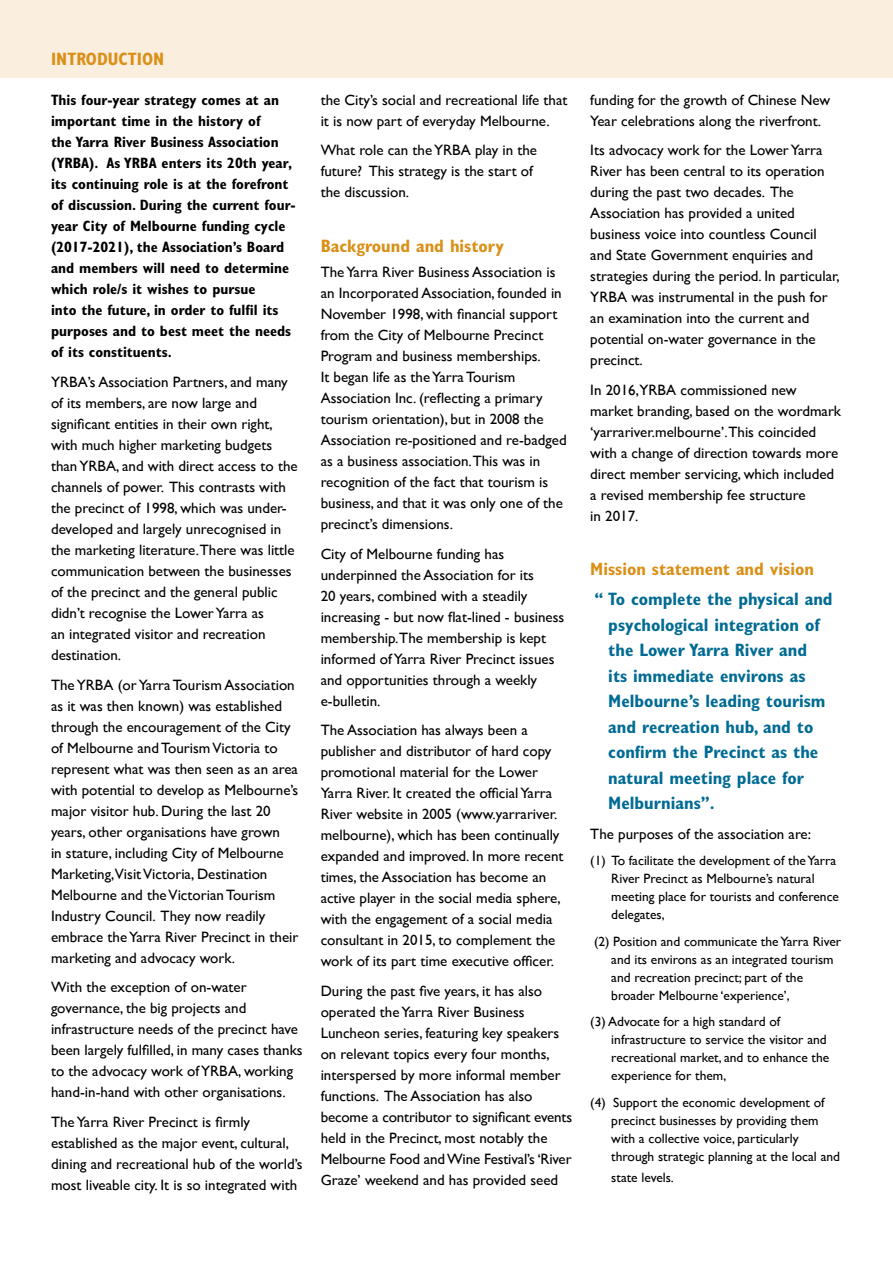
<style>
.page{position:relative;width:893px;height:1263px;background:#fff}
.page>*{position:absolute;margin:0;border:0;box-sizing:border-box;transform-origin:0 0}
.t1{font:700 condensed 18px/25.5px "Gill Sans";color:#006b94}
.t2{font:700 condensed 18px "Gill Sans";color:#da8f17}
.t3{font:15px/21px "Gill Sans";color:#000}
.t4{font:700 condensed 15px/21px "Gill Sans";color:#000}
.t5{font:13.5px/18px "Gill Sans";color:#000}
</style>
<div class="page">
<div style="left:0;top:0;width:893px;height:78px;background:#faeede"></div>
<p class="t2" style="left:51px;top:48px;width:115px">INTRODUCTION</p>
<p class="t4" style="left:51px;top:90px;width:246px">This four-year strategy comes at an important time in the history of<br>the Yarra River Business Association (YRBA). As YRBA enters its 20th year, its continuing role is at the forefront of discussion. During the current four&shy;year City of Melbourne funding cycle (2017-2021), the Association’s Board and members will need to determine which role/s it wishes to pursue<br>into the future, in order to fulfil its purposes and to best meet the needs of its constituents.</p>
<p class="t3" style="left:51px;top:371px;width:248px">YRBA’s Association Partners, and many of its members, are now large and significant entities in their own right, with much higher marketing budgets than YRBA, and with direct access to the channels of power. This contrasts with the precinct of 1998, which was under&shy;developed and largely unrecognised in the marketing literature.There was little communication between the businesses of the precinct and the general public didn’t recognise the Lower Yarra as<br>an integrated visitor and recreation destination.</p>
<p class="t3" style="left:51px;top:674px;width:249px">The YRBA (or Yarra Tourism Association as it was then known) was established through the encouragement of the City of Melbourne and Tourism Victoria to represent what was then seen as an area with potential to develop as Melbourne’s major visitor hub. During the last 20 years, other organisations have grown<br>in stature, including City of Melbourne Marketing,Visit Victoria, Destination Melbourne and the Victorian Tourism Industry Council. They now readily embrace the Yarra River Precinct in their marketing and advocacy work.</p>
<p class="t3" style="left:51px;top:976px;width:253px">With the exception of on-water governance, the big projects and infrastructure needs of the precinct have been largely fulfilled, in many cases thanks to the advocacy work of YRBA, working hand-in-hand with other organisations.</p>
<p class="t3" style="left:51px;top:1111px;width:253px">The Yarra River Precinct is firmly established as the major event, cultural, dining and recreational hub of the world’s most liveable city. It is so integrated with</p>
<p class="t3" style="left:321px;top:89px;width:248px">the City’s social and recreational life that it is now part of everyday Melbourne.</p>
<p class="t3" style="left:321px;top:139px;width:218px">What role can the YRBA play in the future? This strategy is the start of the discussion.</p>
<p class="t2" style="left:321px;top:235px;width:185px">Background and history</p>
<p class="t3" style="left:321px;top:261px;width:248px">The Yarra River Business Association is an Incorporated Association, founded in November 1998, with financial support from the City of Melbourne Precinct Program and business memberships.<br>It began life as the Yarra Tourism Association Inc. (reflecting a primary tourism orientation), but in 2008 the Association re-positioned and re-badged as a business association.This was in recognition of the fact that tourism is business, and that it was only one of the precinct’s dimensions.</p>
<p class="t3" style="left:321px;top:543px;width:245px">City of Melbourne funding has underpinned the Association for its<br>20 years, combined with a steadily increasing - but now flat-lined - business membership.The membership is kept informed of Yarra River Precinct issues and opportunities through a weekly e-bulletin.</p>
<p class="t3" style="left:321px;top:719px;width:244px">The Association has always been a publisher and distributor of hard copy promotional material for the Lower Yarra River. It created the official Yarra River website in 2005 (www.yarrariver. melbourne), which has been continually expanded and improved. In more recent times, the Association has become an active player in the social media sphere, with the engagement of a social media consultant in 2015, to complement the work of its part time executive officer.</p>
<p class="t3" style="left:321px;top:980px;width:253px">During the past five years, it has also operated the Yarra River Business Luncheon series, featuring key speakers on relevant topics every four months, interspersed by more informal member functions. The Association has also become a contributor to significant events held in the Precinct, most notably the Melbourne Food and Wine Festival’s ‘River Graze’ weekend and has provided seed</p>
<p class="t3" style="left:590px;top:89px;width:241px">funding for the growth of Chinese New<br>Year celebrations along the riverfront.</p>
<p class="t3" style="left:590px;top:139px;width:251px">Its advocacy work for the Lower Yarra River has been central to its operation during the past two decades. The Association has provided a united business voice into countless Council and State Government enquiries and strategies during the period. In particular, YRBA was instrumental in the push for an examination into the current and potential on-water governance in the precinct.</p>
<p class="t3" style="left:590px;top:379px;width:252px">In 2016,YRBA commissioned new market branding, based on the wordmark ‘yarrariver.melbourne’.This coincided with a change of direction towards more direct member servicing, which included a revised membership fee structure<br>in 2017.</p>
<p class="t2" style="left:590px;top:559px;width:225px">Mission statement and vision</p>
<p class="t1" style="left:608px;top:586px;width:226px;text-indent:-14px">“ To complete the physical and psychological integration of the Lower Yarra River and<br>its immediate environs as<br>Melbourne’s leading tourism and recreation hub, and to confirm the Precinct as the natural meeting place for<br>Melburnians”.</p>
<p class="t3" style="left:590px;top:823px;width:222px">The purposes of the association are:</p>
<p class="t5" style="left:611px;top:851px;width:229px;text-indent:-21px">(1) To facilitate the development of the Yarra River Precinct as Melbourne’s natural meeting place for tourists and conference delegates,</p>
<p class="t5" style="left:611px;top:932px;width:231px;text-indent:-17px">(2) Position and communicate the Yarra River and its environs as an integrated tourism and recreation precinct; part of the broader Melbourne ‘experience’,</p>
<p class="t5" style="left:611px;top:1012px;width:219px;text-indent:-21px">(3) Advocate for a high standard of infrastructure to service the visitor and recreational market, and to enhance the experience for them,</p>
<p class="t5" style="left:611px;top:1093px;width:230px;text-indent:-21px">(4) Support the economic development of precinct businesses by providing them with a collective voice, particularly through strategic planning at the local and</p>
<p class="t5" style="left:611px;top:1168px;width:64px">state levels.</p>
</div>
